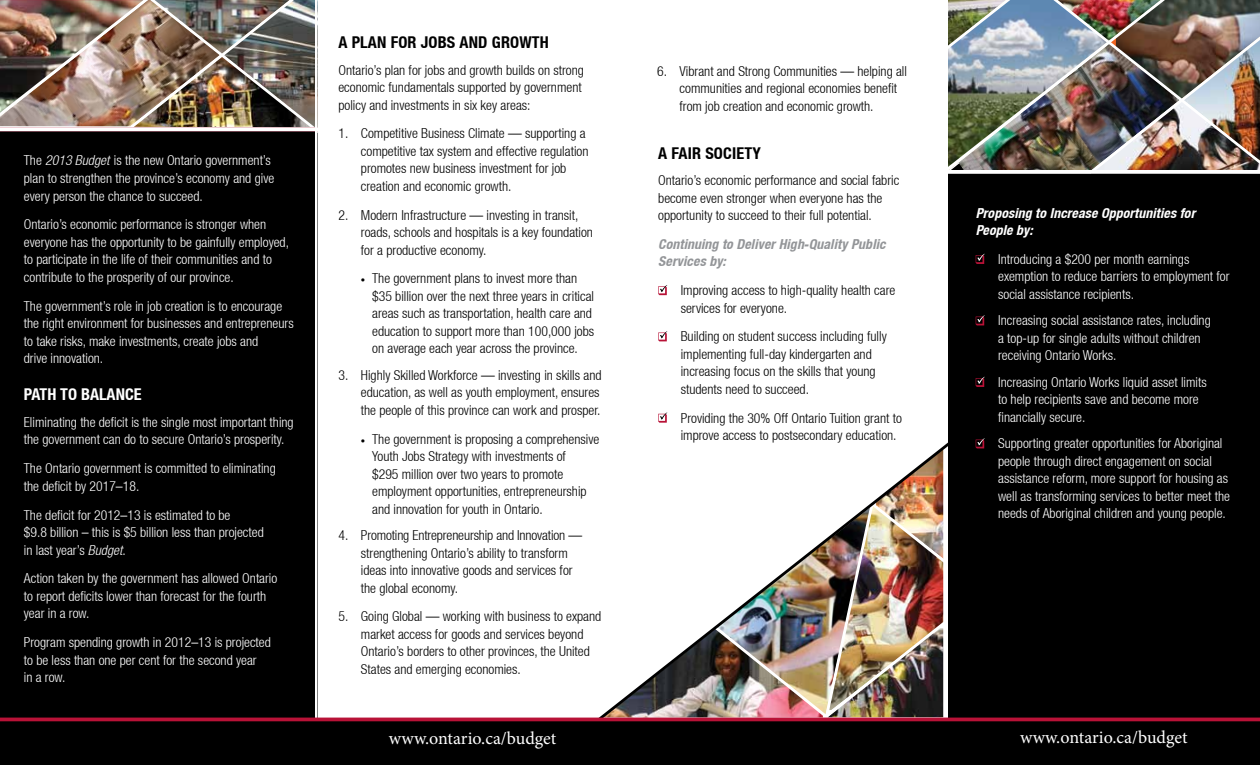
<style>
.page{position:relative;width:1260px;height:765px;background:#000}
.page>*{position:absolute;margin:0;border:0;box-sizing:border-box;transform-origin:0 0}
.t1{font:18px "Minion Pro";color:#fff}
.t2{font:700 condensed 16.25px "Helvetica Neue LT";letter-spacing:.01em;color:#000}
.t3{font:700 condensed 16.25px "Helvetica Neue LT";color:#fff}
.t4{font:300 condensed 13.75px/17.5px "Helvetica Neue LT";color:#000}
.t5{font:300 condensed 13.75px/17.5px "Helvetica Neue LT";color:#fff}
.t6{font:italic 700 condensed 13.75px/17.5px "Helvetica Neue LT";letter-spacing:.01em;color:#939598}
.t7{font:italic 700 condensed 13.75px/17.5px "Helvetica Neue LT";letter-spacing:.01em;color:#fff}
.s1{font-style:italic}
.s2{font-size:8.75px}
.s3{font-family:"Arial";font-stretch:normal}
</style>
<div class="page">
<img style="left:0;top:0;width:315px;height:132px">
<img style="left:948px;top:0;width:312px;height:170px">
<div style="left:318px;top:0;width:630px;height:719px;background:#fff"></div>
<hr style="left:0;top:128px;width:328px;height:3px;background:#fff">
<img style="left:582px;top:442px;width:372px;height:280px">
<hr style="left:315px;top:0;width:3px;height:719px;background:#fff">
<hr style="left:0;top:718px;width:1260px;height:3px;background:#b81237">
<svg style="left:948px;top:170px;width:312px;height:4px"></svg>
<svg style="left:658px;top:285px;width:9px;height:10px"></svg>
<svg style="left:658px;top:331px;width:9px;height:10px"></svg>
<svg style="left:658px;top:412px;width:9px;height:11px"></svg>
<svg style="left:976px;top:254px;width:9px;height:10px"></svg>
<svg style="left:976px;top:315px;width:9px;height:10px"></svg>
<svg style="left:976px;top:377px;width:9px;height:10px"></svg>
<svg style="left:976px;top:438px;width:9px;height:10px"></svg>
<p class="t5" style="left:24px;top:152px;width:252px">The <span class="s1">2013 Budget</span> is the new Ontario government’s plan to strengthen the province’s economy and give every person the chance to succeed.</p>
<p class="t5" style="left:24px;top:216px;width:267px">Ontario’s economic performance is stronger when everyone has the opportunity to be gainfully employed, to participate in the life of their communities and to contribute to the prosperity of our province.</p>
<p class="t5" style="left:24px;top:297px;width:271px">The government’s role in job creation is to encourage the right environment for businesses and entrepreneurs to take risks, make investments, create jobs and<br>drive innovation.</p>
<p class="t3" style="left:24px;top:385px;width:119px">PATH TO BALANCE</p>
<p class="t5" style="left:24px;top:413px;width:271px">Eliminating the deficit is the single most important thing the government can do to secure Ontario’s prosperity.</p>
<p class="t5" style="left:24px;top:460px;width:253px">The Ontario government is committed to eliminating the deficit by 2017–18.</p>
<p class="t5" style="left:24px;top:506px;width:241px">The deficit for 2012–13 is estimated to be<br>$9.8 billion – this is $5 billion less than projected in last year’s <span class="s1">Budget</span>.</p>
<p class="t5" style="left:24px;top:570px;width:255px">Action taken by the government has allowed Ontario to report deficits lower than forecast for the fourth year in a row.</p>
<p class="t5" style="left:24px;top:633px;width:249px">Program spending growth in 2012–13 is projected to be less than one per cent for the second year<br>in a row.</p>
<p class="t2" style="left:338px;top:32px;width:212px">A PLAN FOR JOBS AND GROWTH</p>
<p class="t4" style="left:338px;top:61px;width:247px">Ontario’s plan for jobs and growth builds on strong economic fundamentals supported by government policy and investments in six key areas:</p>
<p class="t4" style="left:361px;top:125px;width:229px;text-indent:-22px">1. Competitive Business Climate — supporting a competitive tax system and effective regulation promotes new business investment for job creation and economic growth.</p>
<p class="t4" style="left:361px;top:206px;width:234px;text-indent:-22px">2. Modern Infrastructure — investing in transit, roads, schools and hospitals is a key foundation for a productive economy.</p>
<p class="t4" style="left:372px;top:270px;width:224px;text-indent:-11px"><span class="s2">•</span> The government plans to invest more than $35 billion over the next three years in critical areas such as transportation, health care and education to support more than 100,000 jobs on average each year across the province.</p>
<p class="t4" style="left:361px;top:366px;width:242px;text-indent:-22px">3. Highly Skilled Workforce — investing in skills and education, as well as youth employment, ensures the people of this province can work and prosper.</p>
<p class="t4" style="left:372px;top:430px;width:229px;text-indent:-11px"><span class="s2">•</span> The government is proposing a comprehensive Youth Jobs Strategy with investments of<br>$295 million over two years to promote employment opportunities, entrepreneurship and innovation for youth in Ontario.</p>
<p class="t4" style="left:361px;top:526px;width:223px;text-indent:-22px">4. Promoting Entrepreneurship and Innovation — strengthening Ontario’s ability to transform ideas into innovative goods and services for the global economy.</p>
<p class="t4" style="left:361px;top:608px;width:242px;text-indent:-22px">5. Going Global — working with business to expand market access for goods and services beyond Ontario’s borders to other provinces, the United States and emerging economies.</p>
<p class="t4" style="left:680px;top:62px;width:229px;text-indent:-22px">6. Vibrant and Strong Communities — helping all communities and regional economies benefit from job creation and economic growth.</p>
<p class="t2" style="left:658px;top:143px;width:104px">A FAIR SOCIETY</p>
<p class="t4" style="left:658px;top:171px;width:243px">Ontario’s economic performance and social fabric become even stronger when everyone has the opportunity to succeed to their full potential.</p>
<p class="t6" style="left:658px;top:235px;width:229px">Continuing to Deliver High<span class="s3">-</span>Quality Public<br>Services by:</p>
<p class="t4" style="left:681px;top:281px;width:216px">Improving access to high-quality health care services for everyone.</p>
<p class="t4" style="left:681px;top:328px;width:208px">Building on student success including fully implementing full-day kindergarten and increasing focus on the skills that young students need to succeed.</p>
<p class="t4" style="left:681px;top:409px;width:223px">Providing the 30% Off Ontario Tuition grant to improve access to postsecondary education.</p>
<p class="t7" style="left:976px;top:204px;width:221px">Proposing to Increase Opportunities for<br>People by:</p>
<p class="t5" style="left:998px;top:250px;width:233px">Introducing a $200 per month earnings exemption to reduce barriers to employment for social assistance recipients.</p>
<p class="t5" style="left:998px;top:312px;width:214px">Increasing social assistance rates, including a top-up for single adults without children receiving Ontario Works.</p>
<p class="t5" style="left:998px;top:373px;width:210px">Increasing Ontario Works liquid asset limits to help recipients save and become more financially secure.</p>
<p class="t5" style="left:998px;top:435px;width:233px">Supporting greater opportunities for Aboriginal people through direct engagement on social assistance reform, more support for housing as well as transforming services to better meet the needs of Aboriginal children and young people.</p>
<h1 class="t1" style="left:389px;top:727px;width:169px">www.ontario.ca/budget</h1>
<h1 class="t1" style="left:1020px;top:725px;width:169px">www.ontario.ca/budget</h1>
</div>
